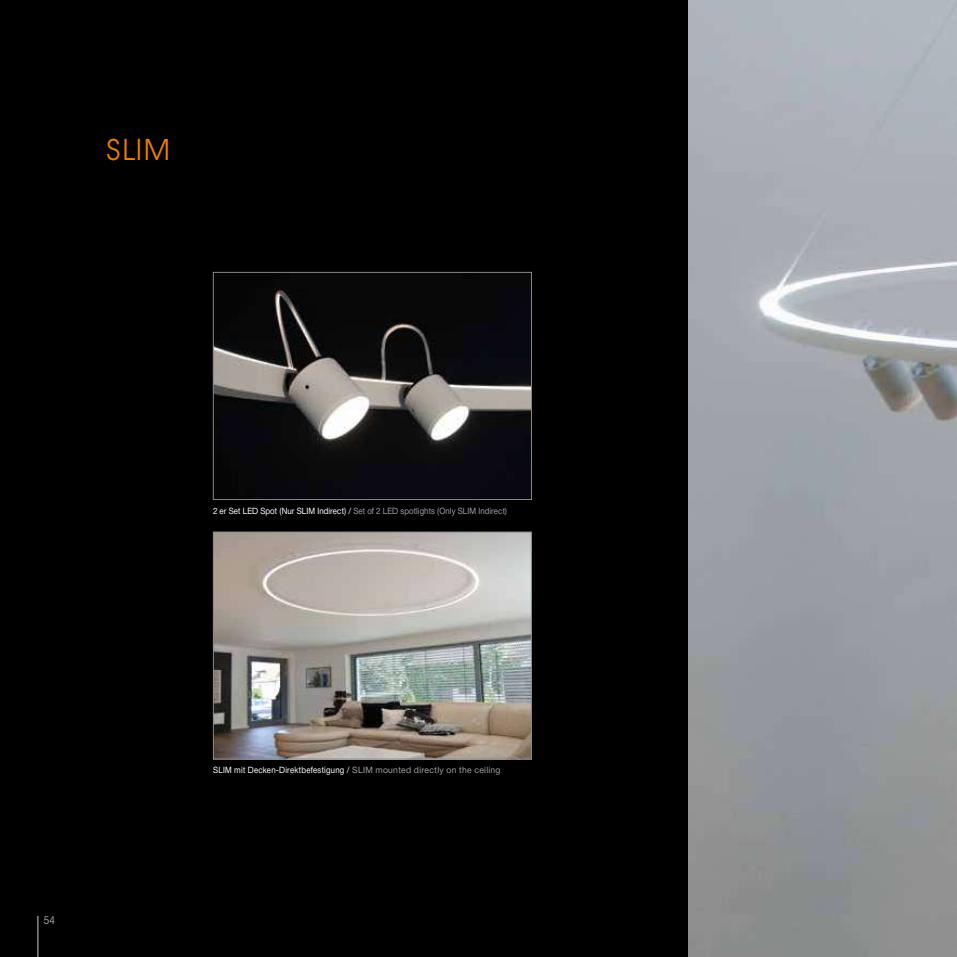
<style>
.page{position:relative;width:957px;height:957px;background:#fff}
.page>*{position:absolute;margin:0;border:0;box-sizing:border-box;transform-origin:0 0}
.t1{font:30px "Avant Garde Two BQ";color:#ee7f00}
.t2{font:11.25px "Neue Helvetica BQ";color:#9c9e9f;scale:.9 1}
.t3{font:8.85px "Neue Helvetica BQ";letter-spacing:.01em;color:#9c9e9f;scale:.91 1}
.t4{font:8.85px "Neue Helvetica BQ";letter-spacing:.03em;color:#fff;scale:.9 1}
.s1{color:#fff}
.s2{color:#9c9e9f}
</style>
<div class="page">
<div style="left:0;top:0;width:741px;height:957px;background:#000"></div>
<img style="left:688px;top:0;width:269px;height:957px">
<img style="left:215px;top:288px;width:315px;height:210px">
<div style="left:213px;top:272px;width:319px;height:228px;border:1px solid #87888a"></div>
<img style="left:215px;top:534px;width:315px;height:223px">
<div style="left:213px;top:532px;width:319px;height:227px;border:1px solid #87888a"></div>
<hr style="left:38px;top:916px;width:1px;height:41px;background:#9c9e9f">
<h1 class="t1" style="left:106px;top:134px;width:65px">SLIM</h1>
<p class="t2" style="left:44px;top:913px;width:14px">54</p>
<p class="t3" style="left:213px;top:505px;width:325px"><span class="s1">2 er Set LED Spot (Nur SLIM Indirect) /</span> Set of 2 LED spotlights (Only SLIM Indirect)</p>
<p class="t4" style="left:213px;top:764px;width:321px">SLIM mit Decken-Direktbefestigung / <span class="s2">SLIM mounted directly on the ceiling</span></p>
</div>
